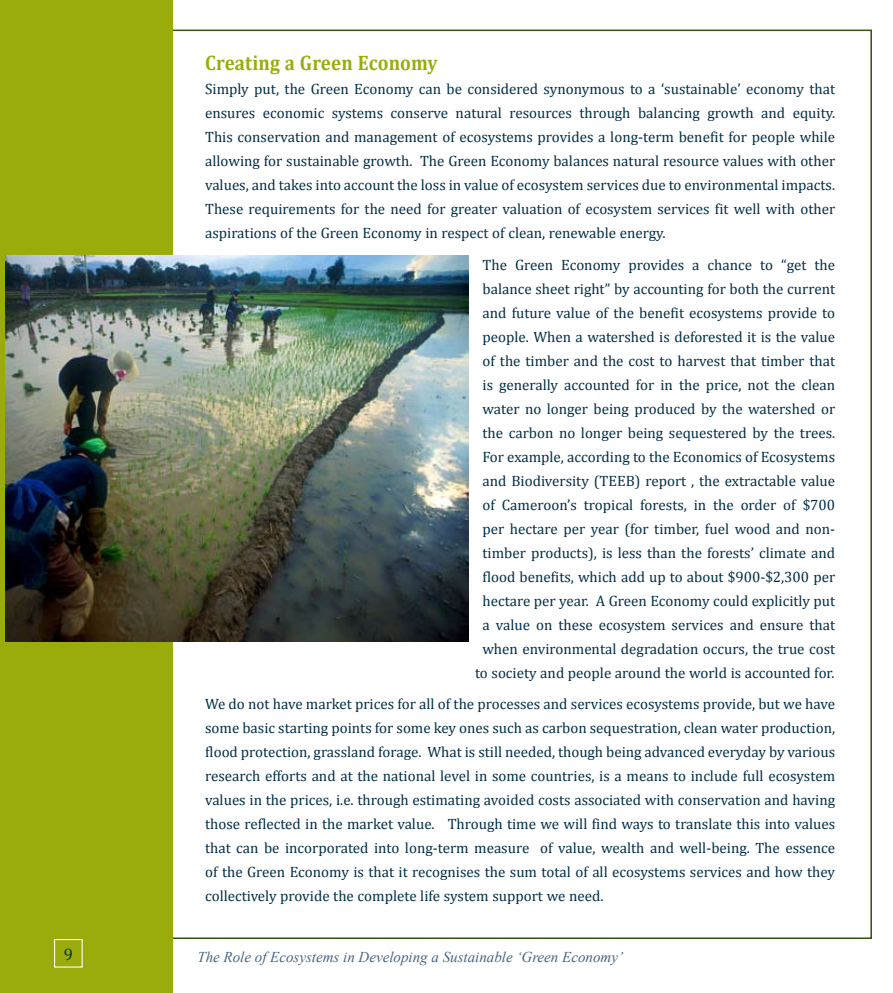
<style>
.page{position:relative;width:893px;height:993px;background:#fff}
.page>*{position:absolute;margin:0;border:0;box-sizing:border-box;transform-origin:0 0}
.t1{font:700 21px "Cambria";letter-spacing:.01em;color:#9aac0c;scale:.9 1}
.t2{font:16.5px "Cambria";color:#032f46}
.t3{font:15px/24px "Cambria";color:#032f46;text-align:justify}
.t4{font:italic 15px "Times New Roman";color:#456584}
</style>
<div class="page">
<div style="left:0;top:0;width:173px;height:993px;background:#9aac0c"></div>
<div style="left:54px;top:939px;width:29px;height:28px;border:1px solid #fff"></div>
<img style="left:6px;top:256px;width:462px;height:385px">
<h1 class="t1" style="left:205px;top:50px;width:260px">Creating a Green Economy</h1>
<p class="t3" style="left:205px;top:77px;width:632px">Simply put, the Green Economy can be considered synonymous to a ‘sustainable’ economy that ensures economic systems conserve natural resources through balancing growth and equity.<br>This conservation and management of ecosystems provides a long-term benefit for people while allowing for sustainable growth. The Green Economy balances natural resource values with other values, and takes into account the loss in value of ecosystem services due to environmental impacts.<br>These requirements for the need for greater valuation of ecosystem services fit well with other aspirations of the Green Economy in respect of clean, renewable energy.</p>
<p class="t3" style="left:475px;top:253px;width:362px;text-align:center">The Green Economy provides a chance to “get the balance sheet right” by accounting for both the current and future value of the benefit ecosystems provide to people. When a watershed is deforested it is the value of the timber and the cost to harvest that timber that is generally accounted for in the price, not the clean water no longer being produced by the watershed or the carbon no longer being sequestered by the trees.<br>For example, according to the Economics of Ecosystems and Biodiversity (TEEB) report , the extractable value of Cameroon’s tropical forests, in the order of $700 per hectare per year (for timber, fuel wood and non&shy;timber products), is less than the forests’ climate and flood benefits, which add up to about $900-$2,300 per hectare per year. A Green Economy could explicitly put a value on these ecosystem services and ensure that when environmental degradation occurs, the true cost to society and people around the world is accounted for.</p>
<p class="t3" style="left:205px;top:692px;width:632px">We do not have market prices for all of the processes and services ecosystems provide, but we have some basic starting points for some key ones such as carbon sequestration, clean water production, flood protection, grassland forage. What is still needed, though being advanced everyday by various research efforts and at the national level in some countries, is a means to include full ecosystem values in the prices, i.e. through estimating avoided costs associated with conservation and having those reflected in the market value. Through time we will find ways to translate this into values that can be incorporated into long-term measure of value, wealth and well-being. The essence of the Green Economy is that it recognises the sum total of all ecosystems services and how they collectively provide the complete life system support we need.</p>
<p class="t2" style="left:64px;top:944px;width:11px">9</p>
<p class="t4" style="left:197px;top:946px;width:427px">The Role of Ecosystems in Developing a Sustainable ‘Green Economy’</p>
</div>
